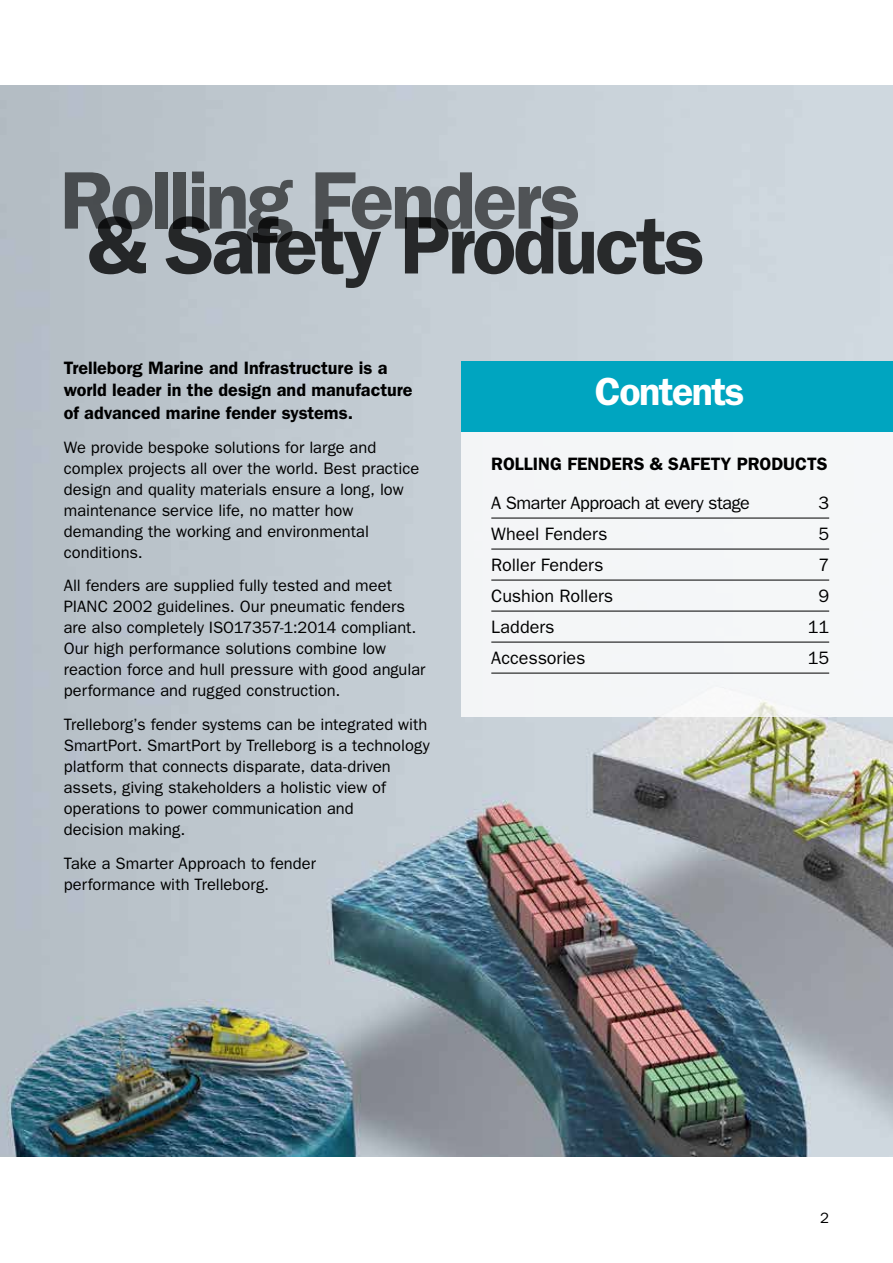
<style>
.page{position:relative;width:893px;height:1263px;background:#fff}
.page>*{position:absolute;margin:0;border:0;box-sizing:border-box;transform-origin:0 0}
.t1{font:600 82.05px "ITC Franklin Gothic Std";letter-spacing:-.04em;color:#000}
.t2{font:600 39.3px "ITC Franklin Gothic Std";letter-spacing:-.04em;color:#fff}
.t3{font:600 18px/22.5px "ITC Franklin Gothic Std";color:#000}
.t4{font:18px "ITC Franklin Gothic Std";letter-spacing:-.005em;color:#000}
.t5{font:18px "ITC Franklin Gothic Std";letter-spacing:-.025em;color:#000}
.t6{font:16.5px/21px "ITC Franklin Gothic Std";color:#000}
.t7{font:15px "ITC Franklin Gothic Std";color:#000}
</style>
<div class="page">
<img style="left:0;top:85px;width:893px;height:1072px">
<div style="left:461px;top:432px;width:432px;height:285px;background:#f4f6f8"></div>
<div style="left:461px;top:361px;width:432px;height:71px;background:#00a5c0"></div>
<hr style="left:491px;top:518px;width:338px;height:1px;background:#000">
<hr style="left:491px;top:549px;width:338px;height:1px;background:#000">
<hr style="left:491px;top:580px;width:338px;height:1px;background:#000">
<hr style="left:491px;top:611px;width:338px;height:1px;background:#000">
<hr style="left:491px;top:642px;width:338px;height:1px;background:#000">
<hr style="left:491px;top:673px;width:338px;height:1px;background:#000">
<h1 class="t1" style="left:60px;top:152px;width:523px">Rolling Fenders</h1>
<h1 class="t1" style="left:88px;top:197px;width:618px">&amp; Safety Products</h1>
<p class="t3" style="left:64px;top:356px;width:350px">Trelleborg Marine and Infrastructure is a world leader in the design and manufacture of advanced marine fender systems.</p>
<p class="t6" style="left:64px;top:437px;width:357px">We provide bespoke solutions for large and complex projects all over the world. Best practice design and quality materials ensure a long, low maintenance service life, no matter how demanding the working and environmental conditions.</p>
<p class="t6" style="left:64px;top:575px;width:363px">All fenders are supplied fully tested and meet PIANC 2002 guidelines. Our pneumatic fenders are also completely ISO17357-1:2014 compliant.<br>Our high performance solutions combine low reaction force and hull pressure with good angular performance and rugged construction.</p>
<p class="t6" style="left:64px;top:714px;width:367px">Trelleborg’s fender systems can be integrated with SmartPort. SmartPort by Trelleborg is a technology platform that connects disparate, data-driven assets, giving stakeholders a holistic view of operations to power communication and<br>decision making.</p>
<p class="t6" style="left:64px;top:853px;width:254px">Take a Smarter Approach to fender performance with Trelleborg.</p>
<h2 class="t2" style="left:595px;top:368px;width:151px">Contents</h2>
<p class="t3" style="left:491px;top:452px;width:338px">ROLLING FENDERS &amp; SAFETY PRODUCTS</p>
<p class="t5" style="left:491px;top:493px;width:260px">A Smarter Approach at every stage</p>
<p class="t4" style="left:818px;top:493px;width:12px">3</p>
<p class="t4" style="left:491px;top:524px;width:118px">Wheel Fenders</p>
<p class="t4" style="left:818px;top:524px;width:12px">5</p>
<p class="t4" style="left:491px;top:555px;width:114px">Roller Fenders</p>
<p class="t4" style="left:818px;top:555px;width:12px">7</p>
<p class="t4" style="left:491px;top:586px;width:123px">Cushion Rollers</p>
<p class="t4" style="left:818px;top:586px;width:12px">9</p>
<p class="t4" style="left:491px;top:617px;width:65px">Ladders</p>
<p class="t4" style="left:808px;top:617px;width:23px">11</p>
<p class="t4" style="left:491px;top:648px;width:96px">Accessories</p>
<p class="t4" style="left:808px;top:648px;width:23px">15</p>
<p class="t7" style="left:820px;top:1209px;width:10px">2</p>
</div>
